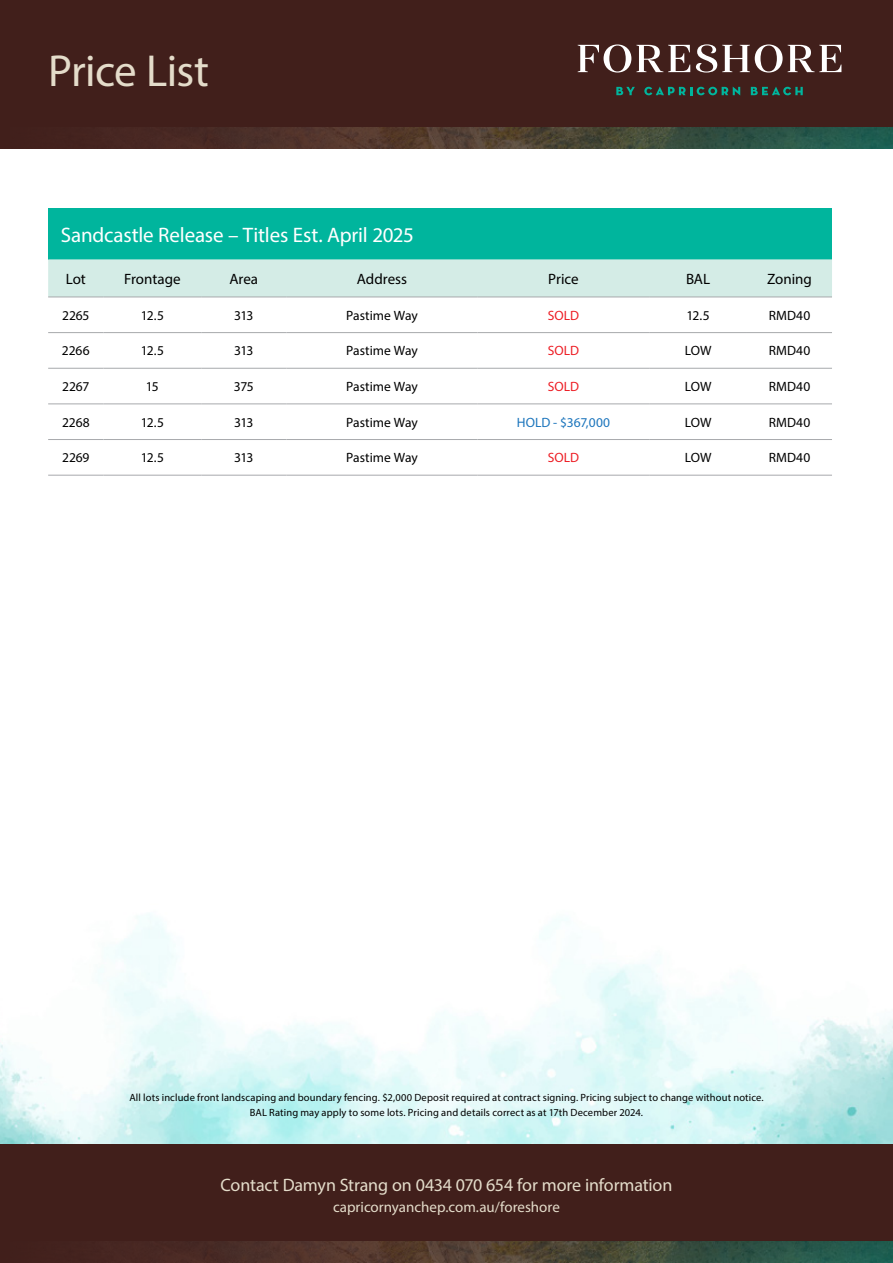
<style>
.page{position:relative;width:893px;height:1263px;background:#fff}
.page>*{position:absolute;margin:0;border:0;box-sizing:border-box;transform-origin:0 0}
.t1{font:45px "Myriad Pro";letter-spacing:-.015em;color:#e4dcca}
.t2{font:21px "Myriad Pro";letter-spacing:-.005em;color:#fff}
.t3{font:18px "Myriad Pro";letter-spacing:-.005em;color:#e4dcca}
.t4{font:15px "Myriad Pro";letter-spacing:-.005em;color:#000}
.t5{font:15px "Myriad Pro";color:#e4dcca}
.t6{font:13.5px "Myriad Pro";color:#000}
.t7{font:13.5px "Myriad Pro";letter-spacing:.005em;color:#ed1d24}
.t8{font:13.5px "Myriad Pro";letter-spacing:.01em;color:#1c75bc}
.t9{font:10.5px/15px "Myriad Pro";letter-spacing:.01em;color:#000;text-align:center}
</style>
<div class="page">
<img style="left:0;top:913px;width:893px;height:231px">
<div style="left:0;top:1144px;width:893px;height:119px;background:#411f1b"></div>
<div style="left:0;top:0;width:893px;height:149px;background:#411f1b"></div>
<svg style="left:616px;top:87px;width:19px;height:8px"></svg>
<svg style="left:644px;top:87px;width:96px;height:8px"></svg>
<svg style="left:751px;top:87px;width:52px;height:8px"></svg>
<svg style="left:578px;top:44px;width:112px;height:29px"></svg>
<svg style="left:696px;top:44px;width:145px;height:29px"></svg>
<img style="left:124px;top:128px;width:769px;height:21px">
<img style="left:124px;top:1242px;width:769px;height:21px">
<div style="left:48px;top:208px;width:784px;height:51px;background:#00b59d"></div>
<div style="left:48px;top:259px;width:784px;height:38px;background:#d4ece6"></div>
<svg style="left:48px;top:367px;width:784px;height:108px"></svg>
<hr style="left:48px;top:297px;width:55px;height:1px;background:#a7a9ac">
<hr style="left:103px;top:297px;width:98px;height:1px;background:#a7a9ac">
<hr style="left:201px;top:297px;width:85px;height:1px;background:#a7a9ac">
<hr style="left:286px;top:297px;width:192px;height:1px;background:#a7a9ac">
<hr style="left:478px;top:297px;width:171px;height:1px;background:#a7a9ac">
<hr style="left:649px;top:297px;width:98px;height:1px;background:#a7a9ac">
<hr style="left:747px;top:297px;width:85px;height:1px;background:#a7a9ac">
<hr style="left:48px;top:332px;width:55px;height:1px;background:#a7a9ac">
<hr style="left:103px;top:332px;width:98px;height:1px;background:#a7a9ac">
<hr style="left:201px;top:332px;width:85px;height:1px;background:#a7a9ac">
<hr style="left:286px;top:332px;width:192px;height:1px;background:#a7a9ac">
<hr style="left:478px;top:332px;width:171px;height:1px;background:#a7a9ac">
<hr style="left:649px;top:332px;width:98px;height:1px;background:#a7a9ac">
<hr style="left:747px;top:332px;width:85px;height:1px;background:#a7a9ac">
<hr style="left:48px;top:368px;width:55px;height:1px;background:#a7a9ac">
<hr style="left:103px;top:368px;width:98px;height:1px;background:#a7a9ac">
<hr style="left:201px;top:368px;width:85px;height:1px;background:#a7a9ac">
<hr style="left:286px;top:368px;width:192px;height:1px;background:#a7a9ac">
<hr style="left:478px;top:368px;width:171px;height:1px;background:#a7a9ac">
<hr style="left:649px;top:368px;width:98px;height:1px;background:#a7a9ac">
<hr style="left:747px;top:368px;width:85px;height:1px;background:#a7a9ac">
<hr style="left:48px;top:403px;width:55px;height:1px;background:#a7a9ac">
<hr style="left:103px;top:403px;width:98px;height:1px;background:#a7a9ac">
<hr style="left:201px;top:403px;width:85px;height:1px;background:#a7a9ac">
<hr style="left:286px;top:403px;width:192px;height:1px;background:#a7a9ac">
<hr style="left:478px;top:403px;width:171px;height:1px;background:#a7a9ac">
<hr style="left:649px;top:403px;width:98px;height:1px;background:#a7a9ac">
<hr style="left:747px;top:403px;width:85px;height:1px;background:#a7a9ac">
<hr style="left:48px;top:439px;width:55px;height:1px;background:#a7a9ac">
<hr style="left:103px;top:439px;width:98px;height:1px;background:#a7a9ac">
<hr style="left:201px;top:439px;width:85px;height:1px;background:#a7a9ac">
<hr style="left:286px;top:439px;width:192px;height:1px;background:#a7a9ac">
<hr style="left:478px;top:439px;width:171px;height:1px;background:#a7a9ac">
<hr style="left:649px;top:439px;width:98px;height:1px;background:#a7a9ac">
<hr style="left:747px;top:439px;width:85px;height:1px;background:#a7a9ac">
<hr style="left:48px;top:475px;width:55px;height:1px;background:#a7a9ac">
<hr style="left:103px;top:475px;width:98px;height:1px;background:#a7a9ac">
<hr style="left:201px;top:475px;width:85px;height:1px;background:#a7a9ac">
<hr style="left:286px;top:475px;width:192px;height:1px;background:#a7a9ac">
<hr style="left:478px;top:475px;width:171px;height:1px;background:#a7a9ac">
<hr style="left:649px;top:475px;width:98px;height:1px;background:#a7a9ac">
<hr style="left:747px;top:475px;width:85px;height:1px;background:#a7a9ac">
<h1 class="t1" style="left:48px;top:44px;width:162px">Price List</h1>
<h2 class="t2" style="left:61px;top:222px;width:355px">Sandcastle Release – Titles Est. April 2025</h2>
<h3 class="t4" style="left:66px;top:269px;width:22px">Lot</h3>
<h3 class="t4" style="left:124px;top:269px;width:58px">Frontage</h3>
<h3 class="t4" style="left:229px;top:269px;width:30px">Area</h3>
<h3 class="t4" style="left:357px;top:269px;width:52px">Address</h3>
<h3 class="t4" style="left:548px;top:269px;width:32px">Price</h3>
<h3 class="t4" style="left:686px;top:269px;width:26px">BAL</h3>
<h3 class="t4" style="left:767px;top:269px;width:46px">Zoning</h3>
<p class="t6" style="left:62px;top:307px;width:29px">2265</p>
<p class="t6" style="left:141px;top:307px;width:25px">12.5</p>
<p class="t6" style="left:234px;top:307px;width:21px">313</p>
<p class="t6" style="left:346px;top:307px;width:73px">Pastime Way</p>
<p class="t7" style="left:548px;top:307px;width:33px">SOLD</p>
<p class="t6" style="left:686px;top:307px;width:25px">12.5</p>
<p class="t6" style="left:769px;top:307px;width:43px">RMD40</p>
<p class="t6" style="left:62px;top:343px;width:29px">2266</p>
<p class="t6" style="left:141px;top:343px;width:25px">12.5</p>
<p class="t6" style="left:234px;top:343px;width:21px">313</p>
<p class="t6" style="left:346px;top:343px;width:73px">Pastime Way</p>
<p class="t7" style="left:548px;top:343px;width:33px">SOLD</p>
<p class="t6" style="left:685px;top:343px;width:28px">LOW</p>
<p class="t6" style="left:769px;top:343px;width:43px">RMD40</p>
<p class="t6" style="left:62px;top:378px;width:29px">2267</p>
<p class="t6" style="left:146px;top:378px;width:15px">15</p>
<p class="t6" style="left:234px;top:378px;width:21px">375</p>
<p class="t6" style="left:346px;top:378px;width:73px">Pastime Way</p>
<p class="t7" style="left:548px;top:378px;width:33px">SOLD</p>
<p class="t6" style="left:685px;top:378px;width:28px">LOW</p>
<p class="t6" style="left:769px;top:378px;width:43px">RMD40</p>
<p class="t6" style="left:62px;top:414px;width:29px">2268</p>
<p class="t6" style="left:141px;top:414px;width:25px">12.5</p>
<p class="t6" style="left:234px;top:414px;width:21px">313</p>
<p class="t6" style="left:346px;top:414px;width:73px">Pastime Way</p>
<p class="t8" style="left:517px;top:414px;width:95px">HOLD - $367,000</p>
<p class="t6" style="left:685px;top:414px;width:28px">LOW</p>
<p class="t6" style="left:769px;top:414px;width:43px">RMD40</p>
<p class="t6" style="left:62px;top:450px;width:29px">2269</p>
<p class="t6" style="left:141px;top:450px;width:25px">12.5</p>
<p class="t6" style="left:234px;top:450px;width:21px">313</p>
<p class="t6" style="left:346px;top:450px;width:73px">Pastime Way</p>
<p class="t7" style="left:548px;top:450px;width:33px">SOLD</p>
<p class="t6" style="left:685px;top:450px;width:28px">LOW</p>
<p class="t6" style="left:769px;top:450px;width:43px">RMD40</p>
<p class="t9" style="left:129px;top:1090px;width:636px">All lots include front landscaping and boundary fencing. $2,000 Deposit required at contract signing. Pricing subject to change without notice.<br>BAL Rating may apply to some lots. Pricing and details correct as at 17th December 2024.</p>
<h3 class="t3" style="left:221px;top:1174px;width:453px">Contact Damyn Strang on 0434 070 654 for more information</h3>
<h3 class="t5" style="left:333px;top:1197px;width:228px">capricornyanchep.com.au/foreshore</h3>
</div>
